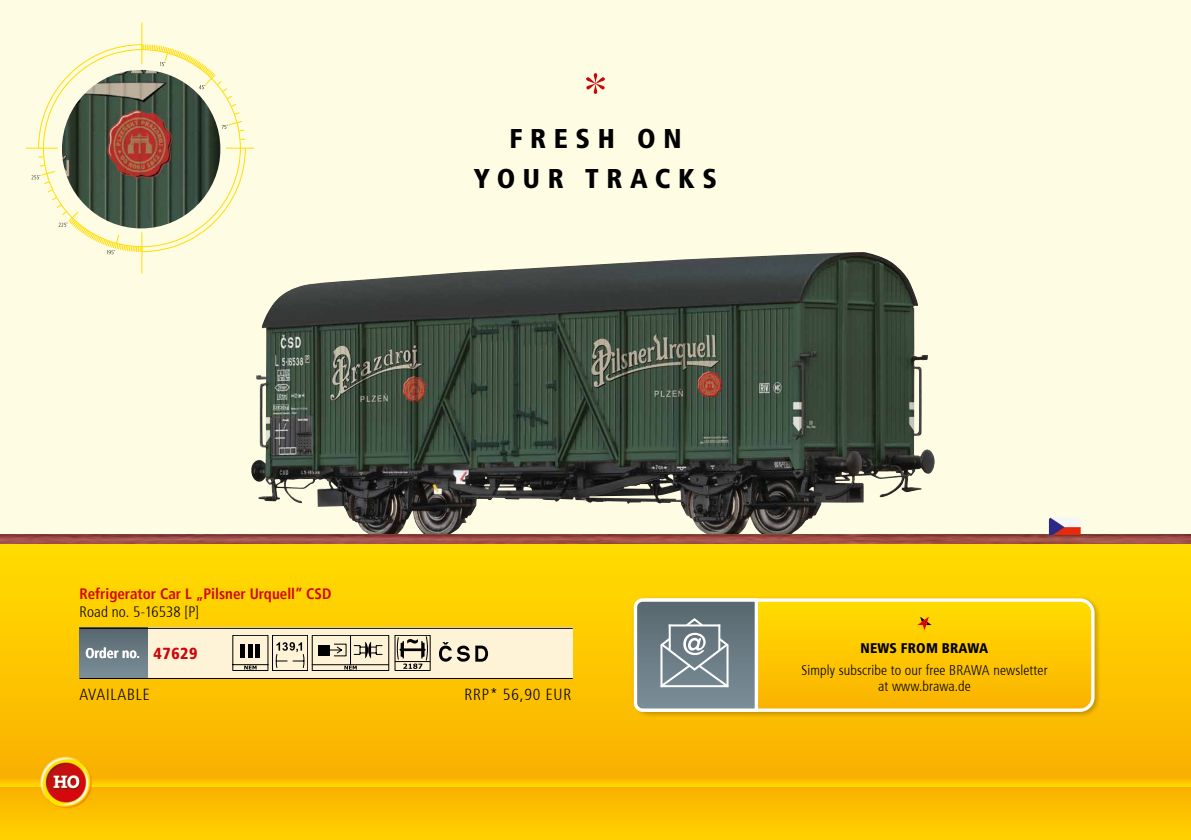
<style>
.page{position:relative;width:1191px;height:840px;background:#fff}
.page>*{position:absolute;margin:0;border:0;box-sizing:border-box;transform-origin:0 0}
.t1{font:900 condensed 27.2px/40px "Frutiger LT Pro";letter-spacing:.28em;color:#000;text-align:center}
.t2{font:300 condensed 16px "Frutiger";letter-spacing:.05em;color:#000}
.t3{font:900 condensed 16px "Frutiger LT Pro";letter-spacing:.04em;color:#c9070a}
.t4{font:700 condensed 15px "Frutiger";color:#d1050c}
.t5{font:300 condensed 15px "Frutiger";letter-spacing:.015em;color:#000}
.t6{font:300 condensed 14px/16px "Frutiger";letter-spacing:.01em;color:#000;text-align:center}
.t7{font:900 condensed 14px "Frutiger LT Pro";letter-spacing:.01em;color:#000}
.t8{font:700 condensed 14px "Frutiger";color:#fff}
</style>
<div class="page">
<div style="left:0;top:0;width:1191px;height:839px;background:#fffce4"></div>
<img style="left:251px;top:259px;width:684px;height:275px">
<div style="left:0;top:785px;width:1191px;height:54px;background:linear-gradient(to bottom,#f9b000,#ffd100)"></div>
<div style="left:0;top:541px;width:1191px;height:236px;background:linear-gradient(to bottom,#fdd902,#fcb300)"></div>
<svg style="left:0;top:777px;width:1191px;height:8px"></svg>
<img style="left:0;top:534px;width:1191px;height:9px">
<img style="left:39px;top:755px;width:57px;height:52px">
<hr style="left:27px;top:148px;width:31px;height:1px;background:#fd0">
<hr style="left:142px;top:232px;width:1px;height:41px;background:#fd0">
<hr style="left:142px;top:23px;width:1px;height:41px;background:#fd0">
<svg style="left:38px;top:44px;width:208px;height:208px"></svg>
<svg style="left:141px;top:44px;width:105px;height:96px"></svg>
<svg style="left:32px;top:156px;width:110px;height:98px"></svg>
<img style="left:62px;top:70px;width:158px;height:158px;border-radius:79px">
<div style="left:79px;top:627px;width:494px;height:51px;background:#fff3d7"></div>
<div style="left:79px;top:627px;width:68px;height:50px;background:linear-gradient(to bottom,#57666c,#7a8d98)"></div>
<hr style="left:79px;top:627px;width:494px;height:1px;background:#000">
<hr style="left:79px;top:677px;width:494px;height:1px;background:#000">
<hr style="left:395px;top:660px;width:35px;height:1px;background:#000">
<svg style="left:397px;top:635px;width:31px;height:33px"></svg>
<svg style="left:439px;top:642px;width:49px;height:19px"></svg>
<svg style="left:232px;top:635px;width:157px;height:35px"></svg>
<svg style="left:586px;top:73px;width:19px;height:21px"></svg>
<div style="left:631px;top:595px;width:470px;height:122px;background:#000;opacity:.25"></div>
<svg style="left:759px;top:599px;width:333px;height:110px"></svg>
<div style="left:634px;top:598px;width:460px;height:113px;border:3px solid #fff;border-radius:13px"></div>
<svg style="left:917px;top:616px;width:14px;height:13px"></svg>
<svg style="left:632px;top:596px;width:127px;height:117px"></svg>
<img style="left:1049px;top:517px;width:31px;height:17px">
<h1 class="t1" style="left:474px;top:118px;width:244px">FRESH ON<br>YOUR TRACKS</h1>
<p class="t4" style="left:79px;top:585px;width:254px">Refrigerator Car L „Pilsner Urquell” CSD</p>
<p class="t5" style="left:79px;top:603px;width:121px">Road no. 5-16538 [P]</p>
<p class="t8" style="left:85px;top:644px;width:56px">Order no.</p>
<p class="t3" style="left:153px;top:643px;width:46px">47629</p>
<p class="t2" style="left:79px;top:685px;width:72px">AVAILABLE</p>
<p class="t2" style="left:464px;top:685px;width:108px">RRP* 56,90 EUR</p>
<p class="t7" style="left:860px;top:639px;width:129px">NEWS FROM BRAWA</p>
<p class="t6" style="left:801px;top:661px;width:248px">Simply subscribe to our free BRAWA newsletter at www.brawa.de</p>
</div>
